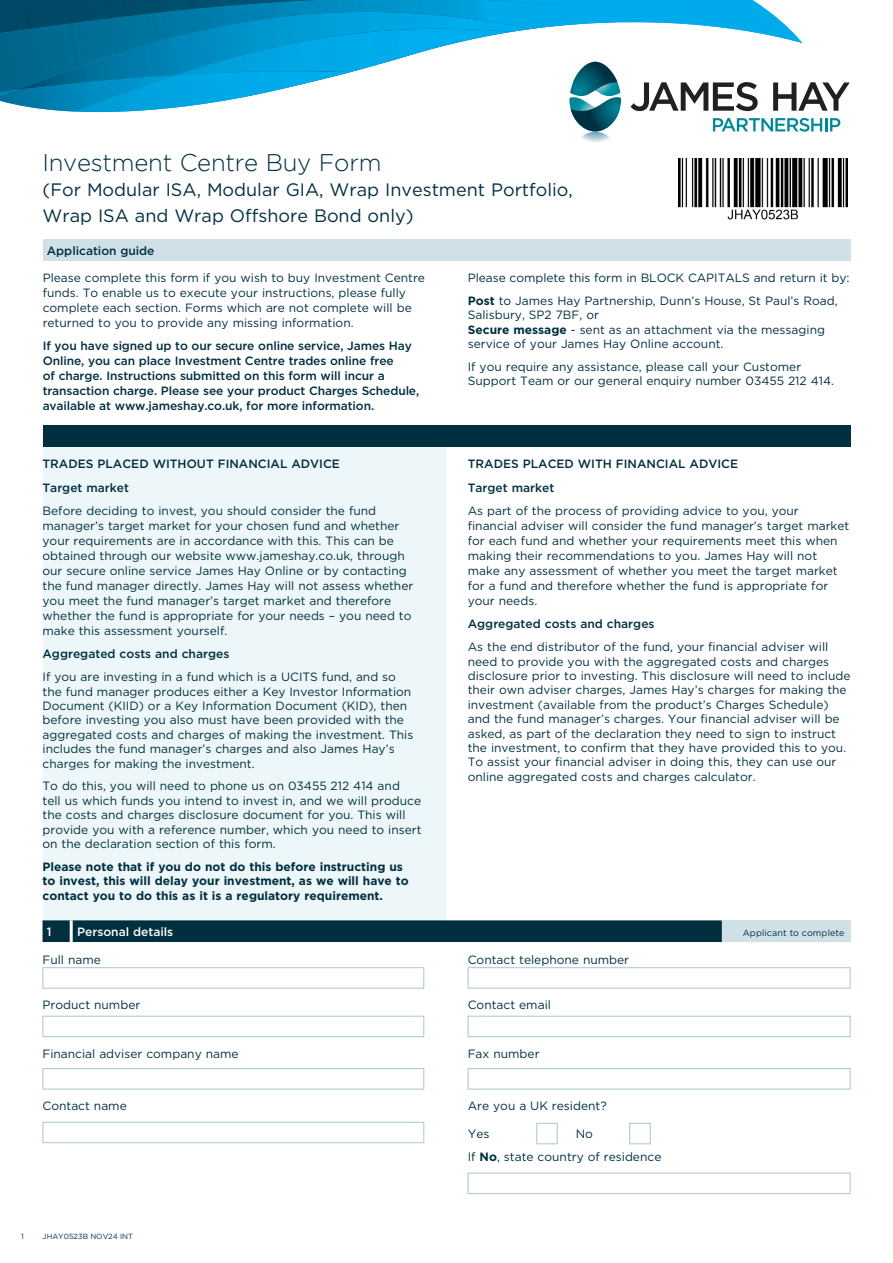
<style>
.page{position:relative;width:893px;height:1263px;background:#fff}
.page>*{position:absolute;margin:0;border:0;box-sizing:border-box;transform-origin:0 0}
.t1{font:300 24px "Gotham";letter-spacing:-.01em;color:#002f40}
.t2{font:18px/25.8px "Gotham";color:#002f40}
.t3{font:12px/14.4px "Gotham";color:#002f40}
.t4{font:500 12px/15px "Gotham";letter-spacing:-.01em;color:#002f40}
.t5{font:700 12px/14.4px "Gotham";color:#002f40}
.t6{font:500 12px "Gotham";color:#fff}
.t7{font:9px "Gotham";letter-spacing:.01em;color:#002f40}
.t8{font:7.5px "Gotham";color:#002f40}
.s1{font-weight:700}
</style>
<div class="page">
<div style="left:43px;top:447px;width:403px;height:473px;background:#edf6f8"></div>
<img style="left:0;top:92px;width:76px;height:20px">
<img style="left:76px;top:92px;width:192px;height:20px">
<img style="left:0;top:33px;width:277px;height:59px">
<img style="left:16px;top:33px;width:278px;height:57px">
<img style="left:177px;top:33px;width:117px;height:42px">
<img style="left:693px;top:0;width:89px;height:22px">
<img style="left:680px;top:0;width:13px;height:22px">
<img style="left:0;top:0;width:680px;height:33px">
<div style="left:43px;top:239px;width:807px;height:22px;background:#d0e0e7"></div>
<div style="left:43px;top:426px;width:807px;height:21px;background:#002f40"></div>
<svg style="left:294px;top:22px;width:556px;height:120px"></svg>
<img style="left:678px;top:158px;width:170px;height:62px">
<div style="left:43px;top:920px;width:679px;height:22px;background:#002f40"></div>
<div style="left:722px;top:920px;width:128px;height:22px;background:#d0e0e7"></div>
<hr style="left:70px;top:920px;width:3px;height:22px;background:#fff">
<div style="left:43px;top:967px;width:381px;height:21px;background:#fff;border:1px solid #aac7d2"></div>
<div style="left:468px;top:967px;width:382px;height:21px;background:#fff;border:1px solid #aac7d2"></div>
<div style="left:43px;top:1068px;width:381px;height:21px;background:#fff;border:1px solid #aac7d2"></div>
<div style="left:468px;top:1068px;width:382px;height:21px;background:#fff;border:1px solid #aac7d2"></div>
<div style="left:536px;top:1123px;width:22px;height:21px;background:#fff;border:1px solid #aac7d2"></div>
<div style="left:629px;top:1123px;width:22px;height:21px;background:#fff;border:1px solid #aac7d2"></div>
<div style="left:43px;top:1016px;width:381px;height:21px;background:#fff;border:1px solid #aac7d2"></div>
<div style="left:468px;top:1016px;width:382px;height:21px;background:#fff;border:1px solid #aac7d2"></div>
<div style="left:43px;top:1122px;width:381px;height:21px;background:#fff;border:1px solid #aac7d2"></div>
<div style="left:468px;top:1173px;width:382px;height:21px;background:#fff;border:1px solid #aac7d2"></div>
<h1 class="t1" style="left:43px;top:149px;width:341px">Investment Centre Buy Form</h1>
<h2 class="t2" style="left:43px;top:177px;width:532px">(For Modular ISA, Modular GIA, Wrap Investment Portfolio,<br>Wrap ISA and Wrap Offshore Bond only)</h2>
<p class="t4" style="left:47px;top:243px;width:109px">Application guide</p>
<p class="t3" style="left:43px;top:270px;width:384px;line-height:15px">Please complete this form if you wish to buy Investment Centre funds. To enable us to execute your instructions, please fully complete each section. Forms which are not complete will be returned to you to provide any missing information.</p>
<p class="t4" style="left:43px;top:338px;width:378px">If you have signed up to our secure online service, James Hay Online, you can place Investment Centre trades online free<br>of charge. Instructions submitted on this form will incur a transaction charge. Please see your product Charges Schedule, available at www.jameshay.co.uk, for more information.</p>
<p class="t4" style="left:43px;top:452px;width:299px;line-height:23.5px">TRADES PLACED WITHOUT FINANCIAL ADVICE<br>Target market</p>
<p class="t3" style="left:43px;top:503px;width:372px;line-height:15px">Before deciding to invest, you should consider the fund manager’s target market for your chosen fund and whether your requirements are in accordance with this. This can be obtained through our website www.jameshay.co.uk, through our secure online service James Hay Online or by contacting the fund manager directly. James Hay will not assess whether you meet the fund manager’s target market and therefore whether the fund is appropriate for your needs – you need to make this assessment yourself.</p>
<p class="t4" style="left:43px;top:646px;width:188px">Aggregated costs and charges</p>
<p class="t3" style="left:43px;top:669px;width:372px">If you are investing in a fund which is a UCITS fund, and so the fund manager produces either a Key Investor Information Document (KIID) or a Key Information Document (KID), then before investing you also must have been provided with the aggregated costs and charges of making the investment. This includes the fund manager’s charges and also James Hay’s charges for making the investment.</p>
<p class="t3" style="left:43px;top:779px;width:381px">To do this, you will need to phone us on 03455 212 414 and<br>tell us which funds you intend to invest in, and we will produce the costs and charges disclosure document for you. This will provide you with a reference number, which you need to insert on the declaration section of this form.</p>
<p class="t5" style="left:43px;top:859px;width:368px">Please note that if you do not do this before instructing us to invest, this will delay your investment, as we will have to contact you to do this as it is a regulatory requirement.</p>
<p class="t3" style="left:468px;top:266px;width:383px;line-height:23px">Please complete this form in BLOCK CAPITALS and return it by:<br><span class="s1">Post</span> to James Hay Partnership, Dunn’s House, St Paul’s Road,</p>
<p class="t3" style="left:468px;top:307px;width:359px">Salisbury, SP2 7BF, or<br><span class="s1">Secure message</span> - sent as an attachment via the messaging service of your James Hay Online account.</p>
<p class="t3" style="left:468px;top:359px;width:368px">If you require any assistance, please call your Customer<br>Support Team or our general enquiry number 03455 212 414.</p>
<p class="t4" style="left:468px;top:452px;width:272px;line-height:23.5px">TRADES PLACED WITH FINANCIAL ADVICE<br>Target market</p>
<p class="t3" style="left:468px;top:503px;width:383px;line-height:15px">As part of the process of providing advice to you, your financial adviser will consider the fund manager’s target market for each fund and whether your requirements meet this when making their recommendations to you. James Hay will not make any assessment of whether you meet the target market for a fund and therefore whether the fund is appropriate for your needs.</p>
<p class="t4" style="left:468px;top:616px;width:188px">Aggregated costs and charges</p>
<p class="t3" style="left:468px;top:639px;width:384px">As the end distributor of the fund, your financial adviser will need to provide you with the aggregated costs and charges disclosure prior to investing. This disclosure will need to include their own adviser charges, James Hay’s charges for making the investment (available from the product’s Charges Schedule) and the fund manager’s charges. Your financial adviser will be asked, as part of the declaration they need to sign to instruct the investment, to confirm that they have provided this to you.<br>To assist your financial adviser in doing this, they can use our online aggregated costs and charges calculator.</p>
<p class="t6" style="left:47px;top:924px;width:6px">1</p>
<p class="t6" style="left:77px;top:924px;width:98px">Personal details</p>
<p class="t7" style="left:743px;top:927px;width:103px">Applicant to complete</p>
<p class="t3" style="left:43px;top:952px;width:60px">Full name</p>
<p class="t3" style="left:468px;top:952px;width:163px">Contact telephone number</p>
<p class="t3" style="left:43px;top:998px;width:99px">Product number</p>
<p class="t3" style="left:468px;top:998px;width:85px">Contact email</p>
<p class="t3" style="left:43px;top:1046px;width:198px">Financial adviser company name</p>
<p class="t3" style="left:468px;top:1046px;width:73px">Fax number</p>
<p class="t3" style="left:43px;top:1099px;width:86px">Contact name</p>
<p class="t3" style="left:468px;top:1099px;width:141px">Are you a UK resident?</p>
<p class="t3" style="left:468px;top:1126px;width:23px">Yes</p>
<p class="t3" style="left:468px;top:1122px;width:195px;line-height:23.4px;text-indent:108px">No<br>If <span class="s1">No</span>, state country of residence</p>
<p class="t8" style="left:21px;top:1232px;width:4px">1</p>
<p class="t8" style="left:43px;top:1232px;width:92px">JHAY0523B NOV24 INT</p>
</div>
